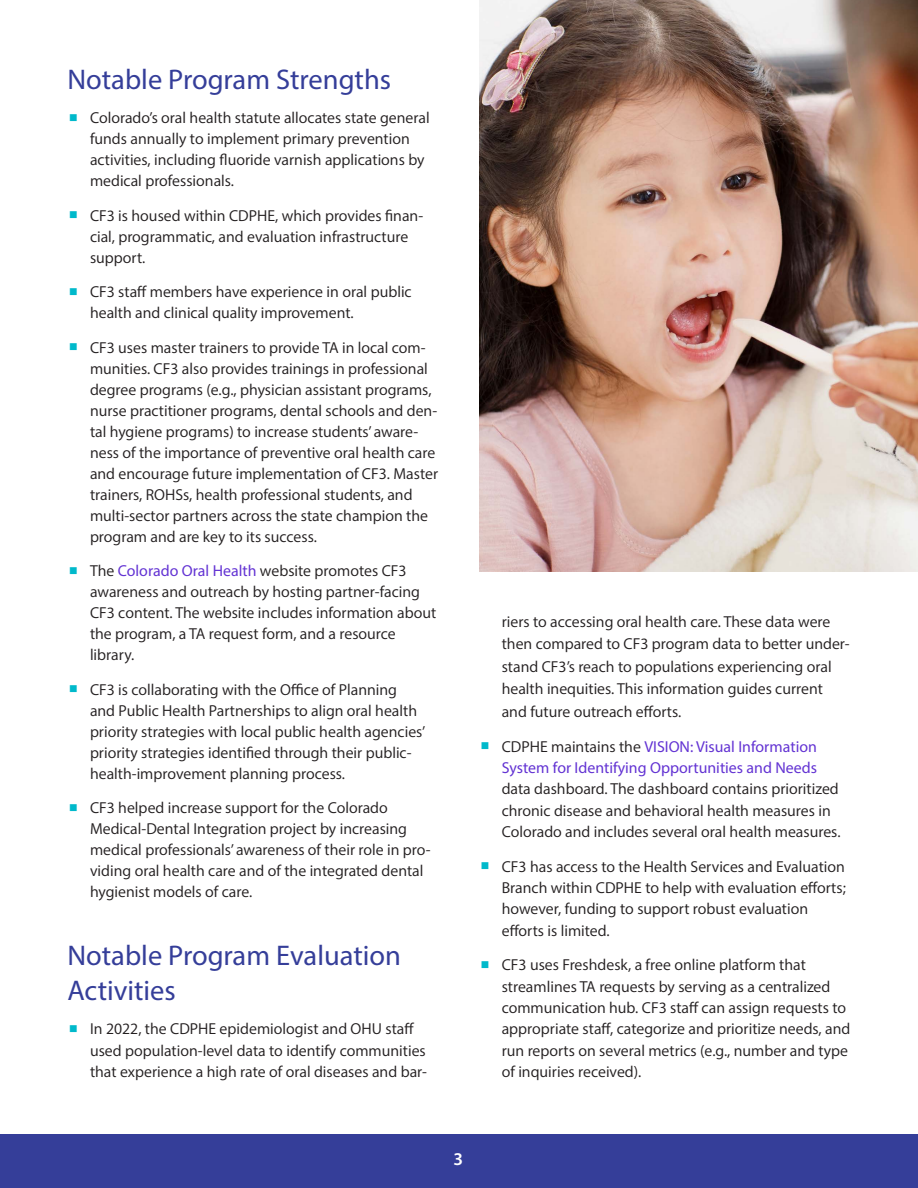
<style>
.page{position:relative;width:918px;height:1188px;background:#fff}
.page>*{position:absolute;margin:0;border:0;box-sizing:border-box;transform-origin:0 0}
.Subheading_1{font:28.5px/34.2px "Myriad Pro";color:#353e99}
.t1{font:600 18px "Myriad Pro";color:#fff}
.t2{font:15.9px/21px "Myriad Variable Concept";color:#231f20}
.s1{font-family:"Acumin Pro";font-weight:700;font-size:28.5px;color:#00b9cb}
.s2{color:#6333d3}
</style>
<div class="page">
<div style="left:0;top:1134px;width:918px;height:54px;background:#353e99"></div>
<img style="left:480px;top:0;width:438px;height:572px">
<p class="Subheading_1" style="left:68px;top:62px;width:325px">Notable Program Strengths</p>
<p class="t2" style="left:90px;top:108px;width:341px;text-indent:-22px"><span class="s1">•</span> Colorado’s oral health statute allocates state general funds annually to implement primary prevention activities, including fluoride varnish applications by medical professionals.</p>
<p class="t2" style="left:90px;top:205px;width:335px;text-indent:-22px"><span class="s1">•</span> CF3 is housed within CDPHE, which provides finan&shy;cial, programmatic, and evaluation infrastructure support.</p>
<p class="t2" style="left:90px;top:282px;width:323px;text-indent:-22px"><span class="s1">•</span> CF3 staff members have experience in oral public health and clinical quality improvement.</p>
<p class="t2" style="left:90px;top:337px;width:350px;text-indent:-22px"><span class="s1">•</span> CF3 uses master trainers to provide TA in local com&shy;munities. CF3 also provides trainings in professional degree programs (e.g., physician assistant programs, nurse practitioner programs, dental schools and den&shy;tal hygiene programs) to increase students’ aware&shy;ness of the importance of preventive oral health care and encourage future implementation of CF3. Master trainers, ROHSs, health professional students, and multi-sector partners across the state champion the program and are key to its success.</p>
<p class="t2" style="left:90px;top:561px;width:348px;text-indent:-22px"><span class="s1">•</span> The <span class="s2">Colorado Oral Health</span> website promotes CF3 awareness and outreach by hosting partner-facing CF3 content. The website includes information about the program, a TA request form, and a resource library.</p>
<p class="t2" style="left:90px;top:679px;width:337px;text-indent:-22px"><span class="s1">•</span> CF3 is collaborating with the Office of Planning and Public Health Partnerships to align oral health priority strategies with local public health agencies’ priority strategies identified through their public&shy;health-improvement planning process.</p>
<p class="t2" style="left:90px;top:798px;width:342px;text-indent:-22px"><span class="s1">•</span> CF3 helped increase support for the Colorado Medical-Dental Integration project by increasing medical professionals’ awareness of their role in pro&shy;viding oral health care and of the integrated dental hygienist models of care.</p>
<p class="Subheading_1" style="left:68px;top:938px;width:335px">Notable Program Evaluation<br>Activities</p>
<p class="t2" style="left:90px;top:1018px;width:339px;text-indent:-22px"><span class="s1">•</span> In 2022, the CDPHE epidemiologist and OHU staff used population-level data to identify communities that experience a high rate of oral diseases and bar-</p>
<p class="t2" style="left:502px;top:610px;width:350px;line-height:22.5px">riers to accessing oral health care. These data were then compared to CF3 program data to better under&shy;stand CF3’s reach to populations experiencing oral health inequities. This information guides current and future outreach efforts.</p>
<p class="t2" style="left:502px;top:736px;width:340px;text-indent:-22px"><span class="s1">•</span> CDPHE maintains the <span class="s2">VISION: Visual Information System for Identifying Opportunities and Needs </span>data dashboard. The dashboard contains prioritized chronic disease and behavioral health measures in Colorado and includes several oral health measures.</p>
<p class="t2" style="left:502px;top:856px;width:346px;text-indent:-22px"><span class="s1">•</span> CF3 has access to the Health Services and Evaluation Branch within CDPHE to help with evaluation efforts; however, funding to support robust evaluation efforts is limited.</p>
<p class="t2" style="left:502px;top:955px;width:350px;text-indent:-22px"><span class="s1">•</span> CF3 uses Freshdesk, a free online platform that streamlines TA requests by serving as a centralized communication hub. CF3 staff can assign requests to appropriate staff, categorize and prioritize needs, and run reports on several metrics (e.g., number and type of inquiries received).</p>
<p class="t1" style="left:454px;top:1148px;width:11px">3</p>
</div>
